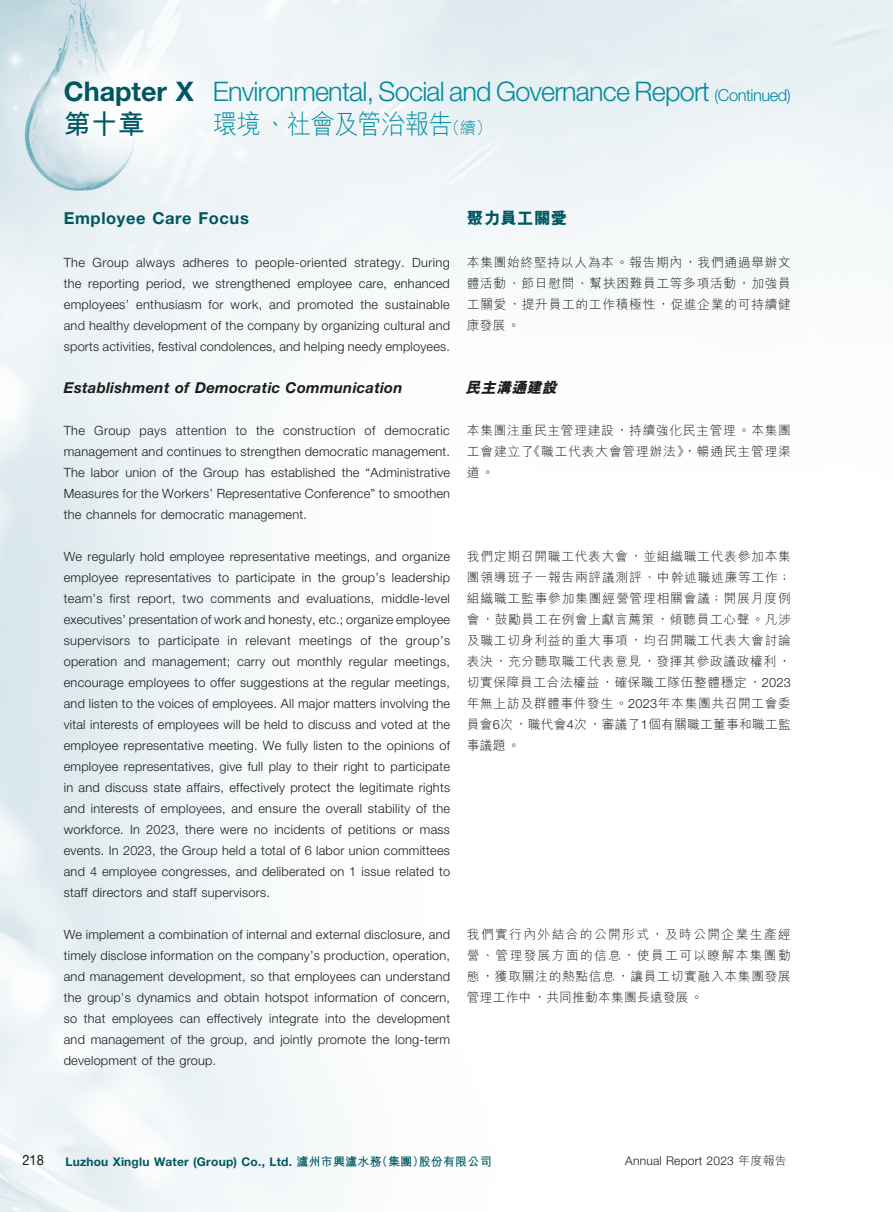
<style>
.page{position:relative;width:893px;height:1212px;background:#fff}
.page>*{position:absolute;margin:0;border:0;box-sizing:border-box;transform-origin:0 0}
.t1{font:300 27px "Helvetica Neue LT Std";letter-spacing:-.03em;color:#008c9e}
.t2{font:300 27px "M Hei HK";letter-spacing:-.03em;color:#008c9e;scale:.9 1}
.t3{font:700 27px "Helvetica Neue LT Std";letter-spacing:-.005em;color:#005761}
.t4{font:700 27px "M Hei HK";color:#005761}
.t5{font:700 16.5px "Helvetica Neue LT Std";letter-spacing:.035em;color:#005761}
.t6{font:800 16.5px "M Hei HK";letter-spacing:.015em;color:#005761}
.t7{font:italic 700 15px "Helvetica Neue LT Std";letter-spacing:.015em;color:#1c1c1b}
.t8{font:italic 800 15px "M Hei HK";color:#1c1c1b}
.t9{font:14.25px "Helvetica Neue LT Std";color:#1c1c1b;scale:.9 1}
.t10{font:300 12.75px/21px "Helvetica Neue LT Std";letter-spacing:.015em;color:#1c1c1b;text-align:justify}
.t11{font:300 12.75px/21px "M Hei HK";letter-spacing:.055em;color:#1c1c1b;text-align:justify}
.t12{font:700 12px "Helvetica Neue LT Std";letter-spacing:.015em;color:#005761}
.t13{font:300 12px "Helvetica Neue LT Std";letter-spacing:.015em;color:#1c1c1b}
.s1{font-size:16.5px}
.s2{font-family:"Helvetica Neue LT Std"}
.s3{font-family:"M Hei HK"}
</style>
<div class="page">
<img style="left:0;top:0;width:893px;height:1212px">
<h1 class="t3" style="left:64px;top:74px;width:131px">Chapter X</h1>
<h1 class="t4" style="left:64px;top:104px;width:82px">第十章</h1>
<h1 class="t1" style="left:213px;top:75px;width:580px">Environmental, Social and Governance Report <span class="s1">(Continued)</span></h1>
<h1 class="t2" style="left:213px;top:105px;width:312px">環境、社會及管治報告<span class="s1">（續）</span></h1>
<p class="t5" style="left:64px;top:208px;width:187px">Employee Care Focus</p>
<p class="t10" style="left:64px;top:251px;width:388px">The Group always adheres to people-oriented strategy. During the reporting period, we strengthened employee care, enhanced employees’ enthusiasm for work, and promoted the sustainable and healthy development of the company by organizing cultural and sports activities, festival condolences, and helping needy employees.</p>
<p class="t7" style="left:64px;top:378px;width:340px">Establishment of Democratic Communication</p>
<p class="t10" style="left:64px;top:420px;width:388px">The Group pays attention to the construction of democratic management and continues to strengthen democratic management.<br>The labor union of the Group has established the “Administrative Measures for the Workers’ Representative Conference” to smoothen the channels for democratic management.</p>
<p class="t10" style="left:64px;top:546px;width:388px">We regularly hold employee representative meetings, and organize employee representatives to participate in the group’s leadership team’s first report, two comments and evaluations, middle-level executives’ presentation of work and honesty, etc.; organize employee supervisors to participate in relevant meetings of the group’s operation and management; carry out monthly regular meetings, encourage employees to offer suggestions at the regular meetings, and listen to the voices of employees. All major matters involving the vital interests of employees will be held to discuss and voted at the employee representative meeting. We fully listen to the opinions of employee representatives, give full play to their right to participate in and discuss state affairs, effectively protect the legitimate rights and interests of employees, and ensure the overall stability of the workforce. In 2023, there were no incidents of petitions or mass events. In 2023, the Group held a total of 6 labor union committees and 4 employee congresses, and deliberated on 1 issue related to staff directors and staff supervisors.</p>
<p class="t10" style="left:64px;top:924px;width:388px">We implement a combination of internal and external disclosure, and timely disclose information on the company’s production, operation, and management development, so that employees can understand the group’s dynamics and obtain hotspot information of concern, so that employees can effectively integrate into the development and management of the group, and jointly promote the long-term development of the group.</p>
<p class="t6" style="left:467px;top:207px;width:102px">聚力員工關愛</p>
<p class="t11" style="left:467px;top:251px;width:326px">本集團始終堅持以人為本。報告期內，我們通過舉辦文體活動、節日慰問、幫扶困難員工等多項活動，加強員工關愛，提升員工的工作積極性，促進企業的可持續健康發展。</p>
<p class="t8" style="left:466px;top:377px;width:97px">民主溝通建設</p>
<p class="t11" style="left:467px;top:419px;width:326px">本集團注重民主管理建設，持續強化民主管理。本集團工會建立了《職工代表大會管理辦法》，暢通民主管理渠道。</p>
<p class="t11" style="left:467px;top:545px;width:326px">我們定期召開職工代表大會，並組織職工代表參加本集團領導班子一報告兩評議測評、中幹述職述廉等工作；組織職工監事參加集團經營管理相關會議；開展月度例會，鼓勵員工在例會上獻言薦策，傾聽員工心聲。凡涉及職工切身利益的重大事項，均召開職工代表大會討論表決，充分聽取職工代表意見，發揮其參政議政權利，切實保障員工合法權益，確保職工隊伍整體穩定，<span class="s2">2023</span>年無上訪及群體事件發生。<span class="s2">2023</span>年本集團共召開工會委員會<span class="s2">6</span>次，職代會<span class="s2">4</span>次，審議了<span class="s2">1</span>個有關職工董事和職工監事議題。</p>
<p class="t11" style="left:467px;top:923px;width:326px">我們實行內外結合的公開形式，及時公開企業生產經營、管理發展方面的信息，使員工可以瞭解本集團動態，獲取關注的熱點信息，讓員工切實融入本集團發展管理工作中，共同推動本集團長遠發展。</p>
<p class="t9" style="left:23px;top:1151px;width:25px">218</p>
<p class="t12" style="left:65px;top:1154px;width:428px">Luzhou Xinglu Water (Group) Co., Ltd. <span class="s3">瀘州市興瀘水務（集團）股份有限公司</span></p>
<p class="t13" style="left:625px;top:1154px;width:163px">Annual Report 2023 <span class="s3">年度報告</span></p>
</div>
